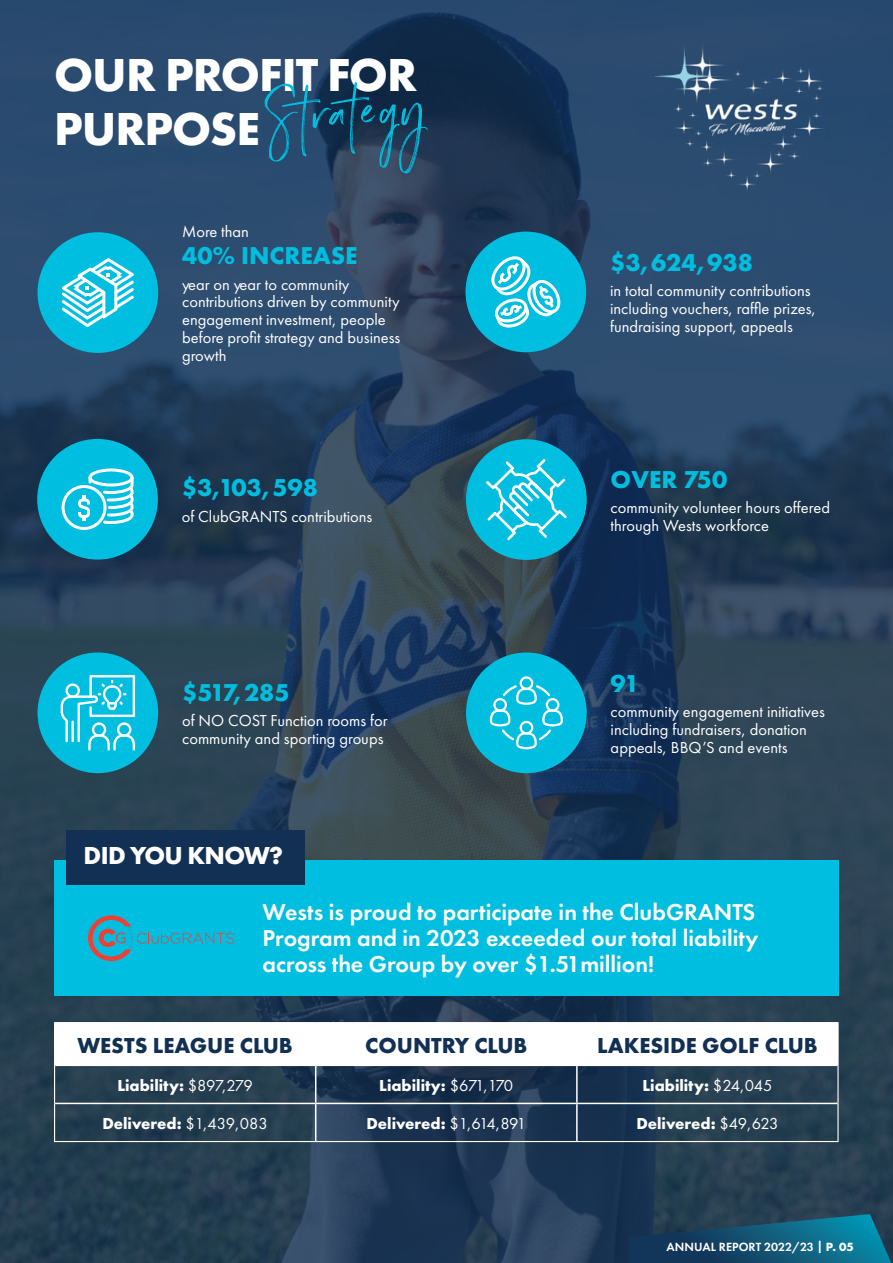
<style>
.page{position:relative;width:893px;height:1263px;background:#fff}
.page>*{position:absolute;margin:0;border:0;box-sizing:border-box;transform-origin:0 0}
.t1{font:84px "Wild Spirit";color:#00bedf}
.t2{font:700 48px/54px "Futura PT";letter-spacing:-.02em;color:#fff}
.t3{font:700 25.5px "Futura PT";letter-spacing:-.03em;color:#fff}
.t4{font:700 25.35px "Futura PT";color:#00bedf}
.t5{font:600 23.85px/25.8px "Futura PT";color:#fff}
.t6{font:700 22.5px "Futura PT";color:#123053}
.t7{font:16.5px/17.7px "Futura PT";color:#fff}
.t8{font:700 16.5px "Futura PT";color:#fff}
.t9{font:600 12.3px "Futura PT";color:#fff}
.s1{font-weight:400}
.s2{font-weight:700}
</style>
<div class="page">
<img style="left:0;top:0;width:893px;height:1263px">
<div style="left:54px;top:860px;width:785px;height:135px;background:#00bedf"></div>
<svg style="left:55px;top:1023px;width:782px;height:41px"></svg>
<hr style="left:54px;top:1022px;width:262px;height:1px;background:#fff">
<hr style="left:54px;top:1023px;width:1px;height:42px;background:#fff">
<hr style="left:316px;top:1022px;width:261px;height:1px;background:#fff">
<hr style="left:577px;top:1022px;width:262px;height:1px;background:#fff">
<hr style="left:837px;top:1023px;width:2px;height:42px;background:#fff">
<hr style="left:54px;top:1065px;width:1px;height:38px;background:#fff">
<hr style="left:837px;top:1065px;width:2px;height:38px;background:#fff">
<hr style="left:54px;top:1103px;width:1px;height:38px;background:#fff">
<hr style="left:837px;top:1103px;width:2px;height:38px;background:#fff">
<hr style="left:54px;top:1141px;width:262px;height:1px;background:#fff">
<hr style="left:316px;top:1141px;width:261px;height:1px;background:#fff">
<hr style="left:577px;top:1141px;width:262px;height:1px;background:#fff">
<hr style="left:315px;top:1023px;width:1px;height:41px;background:#fff">
<hr style="left:576px;top:1023px;width:2px;height:41px;background:#fff">
<hr style="left:55px;top:1064px;width:261px;height:2px;background:#fff">
<hr style="left:316px;top:1064px;width:261px;height:2px;background:#fff">
<hr style="left:315px;top:1066px;width:1px;height:37px;background:#fff">
<hr style="left:577px;top:1064px;width:260px;height:2px;background:#fff">
<hr style="left:576px;top:1066px;width:2px;height:37px;background:#fff">
<hr style="left:55px;top:1103px;width:261px;height:1px;background:#fff">
<hr style="left:316px;top:1103px;width:261px;height:1px;background:#fff">
<hr style="left:315px;top:1104px;width:1px;height:37px;background:#fff">
<hr style="left:577px;top:1103px;width:260px;height:1px;background:#fff">
<hr style="left:576px;top:1104px;width:2px;height:37px;background:#fff">
<div style="left:66px;top:831px;width:238px;height:54px;background:#123053"></div>
<div style="left:38px;top:232px;width:120px;height:121px;background:#00bedf;border-radius:50%"></div>
<svg style="left:62px;top:258px;width:72px;height:69px"></svg>
<div style="left:37px;top:439px;width:121px;height:121px;background:#00bedf;border-radius:50%"></div>
<svg style="left:62px;top:468px;width:72px;height:62px"></svg>
<div style="left:466px;top:439px;width:121px;height:121px;background:#00bedf;border-radius:50%"></div>
<svg style="left:486px;top:459px;width:81px;height:81px"></svg>
<div style="left:38px;top:652px;width:120px;height:121px;background:#00bedf;border-radius:50%"></div>
<svg style="left:61px;top:675px;width:74px;height:76px"></svg>
<div style="left:466px;top:652px;width:121px;height:121px;background:#00bedf;border-radius:50%"></div>
<svg style="left:490px;top:676px;width:73px;height:73px"></svg>
<img style="left:655px;top:43px;width:169px;height:147px">
<div style="left:465px;top:232px;width:121px;height:120px;background:#00bedf;border-radius:50%"></div>
<svg style="left:491px;top:256px;width:70px;height:72px"></svg>
<svg style="left:88px;top:915px;width:146px;height:46px"></svg>
<svg style="left:629px;top:1214px;width:264px;height:49px;background:#145370"></svg>
<h2 class="t2" style="left:54px;top:46px;width:365px">OUR PROFIT FOR<br>PURPOSE</h2>
<h1 class="t1" style="left:269px;top:73px;width:155px;rotate:-3deg">Strategy</h1>
<p class="t7" style="left:182px;top:223px;width:68px">More than</p>
<h3 class="t4" style="left:182px;top:240px;width:177px">40% INCREASE</h3>
<p class="t7" style="left:182px;top:275px;width:220px">year on year to community contributions driven by community engagement investment, people before profit strategy and business growth</p>
<h3 class="t4" style="left:182px;top:472px;width:138px">$3,103,598</h3>
<p class="t7" style="left:182px;top:507px;width:192px">of ClubGRANTS contributions</p>
<h3 class="t4" style="left:182px;top:676px;width:109px">$517,285</h3>
<p class="t7" style="left:182px;top:712px;width:207px">of NO COST Function rooms for community and sporting groups</p>
<h3 class="t4" style="left:610px;top:246px;width:144px">$3,624,938</h3>
<p class="t7" style="left:610px;top:282px;width:207px">in total community contributions including vouchers, raffle prizes, fundraising support, appeals</p>
<h3 class="t4" style="left:611px;top:463px;width:118px">OVER 750</h3>
<p class="t7" style="left:611px;top:499px;width:221px">community volunteer hours offered through Wests workforce</p>
<h3 class="t4" style="left:611px;top:667px;width:30px">91</h3>
<p class="t7" style="left:611px;top:703px;width:216px">community engagement initiatives including fundraisers, donation appeals, BBQ’S and events</p>
<h3 class="t3" style="left:84px;top:839px;width:201px">DID YOU KNOW?</h3>
<h3 class="t5" style="left:263px;top:899px;width:497px">Wests is proud to participate in the ClubGRANTS<br>Program and in 2023 exceeded our total liability across the Group by over $1.51million!</h3>
<h3 class="t6" style="left:77px;top:1030px;width:217px">WESTS LEAGUE CLUB</h3>
<h3 class="t6" style="left:365px;top:1030px;width:164px">COUNTRY CLUB</h3>
<h3 class="t6" style="left:597px;top:1030px;width:222px">LAKESIDE GOLF CLUB</h3>
<p class="t8" style="left:117px;top:1074px;width:137px">Liability: <span class="s1">$897,279</span></p>
<p class="t8" style="left:379px;top:1074px;width:136px">Liability: <span class="s1">$671,170</span></p>
<p class="t8" style="left:642px;top:1074px;width:131px">Liability: <span class="s1">$24,045</span></p>
<p class="t8" style="left:102px;top:1112px;width:167px">Delivered: <span class="s1">$1,439,083</span></p>
<p class="t8" style="left:366px;top:1112px;width:161px">Delivered: <span class="s1">$1,614,891</span></p>
<p class="t8" style="left:636px;top:1112px;width:144px">Delivered: <span class="s1">$49,623</span></p>
<p class="t9" style="left:667px;top:1239px;width:189px">ANNUAL REPORT 2022/23 <span class="s2">| P. 05</span></p>
</div>
